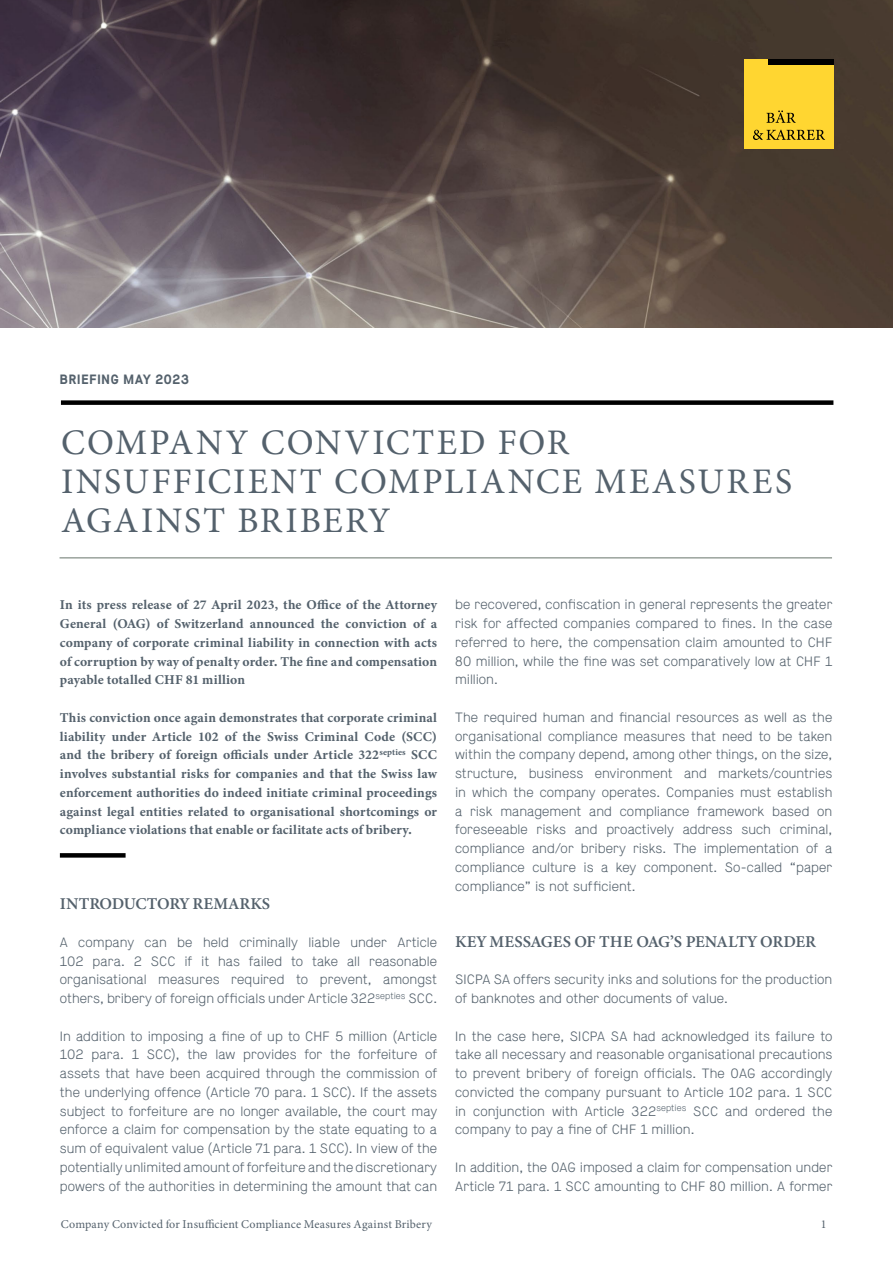
<style>
.page{position:relative;width:893px;height:1263px;background:#fff}
.page>*{position:absolute;margin:0;border:0;box-sizing:border-box;transform-origin:0 0}
.t1{font:36px/39px "Minion Pro";letter-spacing:.06em;color:#54616c}
.t2{font:16.5px "Minion Variable Concept";color:#54616c}
.t3{font:300 13.5px/18.8px "Maison";letter-spacing:.005em;color:#54616c;text-align:justify}
.t4{font:13.5px/18.8px "Minion Variable Concept";letter-spacing:.005em;color:#54616c;text-align:justify}
.t5{font:700 13.5px "Maison";letter-spacing:.015em;color:#54616c}
.t6{font:12px "Minion Pro";letter-spacing:.015em;color:#54616c}
</style>
<div class="page">
<div style="left:61px;top:400px;width:772px;height:5px;background:#000"></div>
<hr style="left:60px;top:557px;width:772px;height:2px;background:#9aa39c">
<img style="left:0;top:0;width:893px;height:327px">
<div style="left:744px;top:60px;width:89px;height:89px;background:#ffd631"></div>
<div style="left:768px;top:60px;width:65px;height:5px;background:#000"></div>
<svg style="left:766px;top:110px;width:30px;height:13px"></svg>
<svg style="left:753px;top:130px;width:72px;height:10px"></svg>
<div style="left:60px;top:853px;width:66px;height:5px;background:#000"></div>
<p class="t5" style="left:60px;top:371px;width:131px">BRIEFING MAY 2023</p>
<h1 class="t1" style="left:61px;top:423px;width:732px">COMPANY CONVICTED FOR<br>INSUFFICIENT COMPLIANCE MEASURES<br>AGAINST BRIBERY</h1>
<p class="t4" style="left:60px;top:595px;width:379px">In its press release of 27 April 2023, the Office of the Attorney General (OAG) of Switzerland announced the conviction of a company of corporate criminal liability in connection with acts of corruption by way of penalty order. The fine and compensation payable totalled CHF 81 million</p>
<p class="t4" style="left:60px;top:708px;width:379px">This conviction once again demonstrates that corporate criminal liability under Article 102 of the Swiss Criminal Code (SCC) and the bribery of foreign officials under Article 322<sup>septies</sup> SCC involves substantial risks for companies and that the Swiss law enforcement authorities do indeed initiate criminal proceedings against legal entities related to organisational shortcomings or compliance violations that enable or facilitate acts of bribery.</p>
<p class="t2" style="left:60px;top:892px;width:212px">INTRODUCTORY REMARKS</p>
<p class="t3" style="left:60px;top:933px;width:379px">A company can be held criminally liable under Article 102 para. 2 SCC if it has failed to take all reasonable organisational measures required to prevent, amongst others, bribery of foreign officials under Article 322<sup>septies</sup> SCC.</p>
<p class="t3" style="left:60px;top:1027px;width:379px">In addition to imposing a fine of up to CHF 5 million (Article 102 para. 1 SCC), the law provides for the forfeiture of assets that have been acquired through the commission of the underlying offence (Article 70 para. 1 SCC). If the assets subject to forfeiture are no longer available, the court may enforce a claim for compensation by the state equating to a sum of equivalent value (Article 71 para. 1 SCC). In view of the potentially unlimited amount of forfeiture and the discretionary powers of the authorities in determining the amount that can</p>
<p class="t6" style="left:61px;top:1216px;width:372px">Company Convicted for Insufficient Compliance Measures Against Bribery</p>
<p class="t3" style="left:455px;top:596px;width:379px">be recovered, confiscation in general represents the greater risk for affected companies compared to fines. In the case referred to here, the compensation claim amounted to CHF 80 million, while the fine was set comparatively low at CHF 1 million.</p>
<p class="t3" style="left:455px;top:708px;width:379px">The required human and financial resources as well as the organisational compliance measures that need to be taken within the company depend, among other things, on the size, structure, business environment and markets/countries in which the company operates. Companies must establish a risk management and compliance framework based on foreseeable risks and proactively address such criminal, compliance and/or bribery risks. The implementation of a compliance culture is a key component. So-called “paper compliance” is not sufficient.</p>
<p class="t2" style="left:455px;top:930px;width:362px">KEY MESSAGES OF THE OAG’S PENALTY ORDER</p>
<p class="t3" style="left:455px;top:971px;width:379px">SICPA SA offers security inks and solutions for the production of banknotes and other documents of value.</p>
<p class="t3" style="left:455px;top:1027px;width:379px">In the case here, SICPA SA had acknowledged its failure to take all necessary and reasonable organisational precautions to prevent bribery of foreign officials. The OAG accordingly convicted the company pursuant to Article 102 para. 1 SCC in conjunction with Article 322<sup>septies</sup> SCC and ordered the company to pay a fine of CHF 1 million.</p>
<p class="t3" style="left:455px;top:1158px;width:379px">In addition, the OAG imposed a claim for compensation under<br>Article 71 para. 1 SCC amounting to CHF 80 million. A former</p>
<p class="t6" style="left:821px;top:1216px;width:7px">1</p>
</div>
